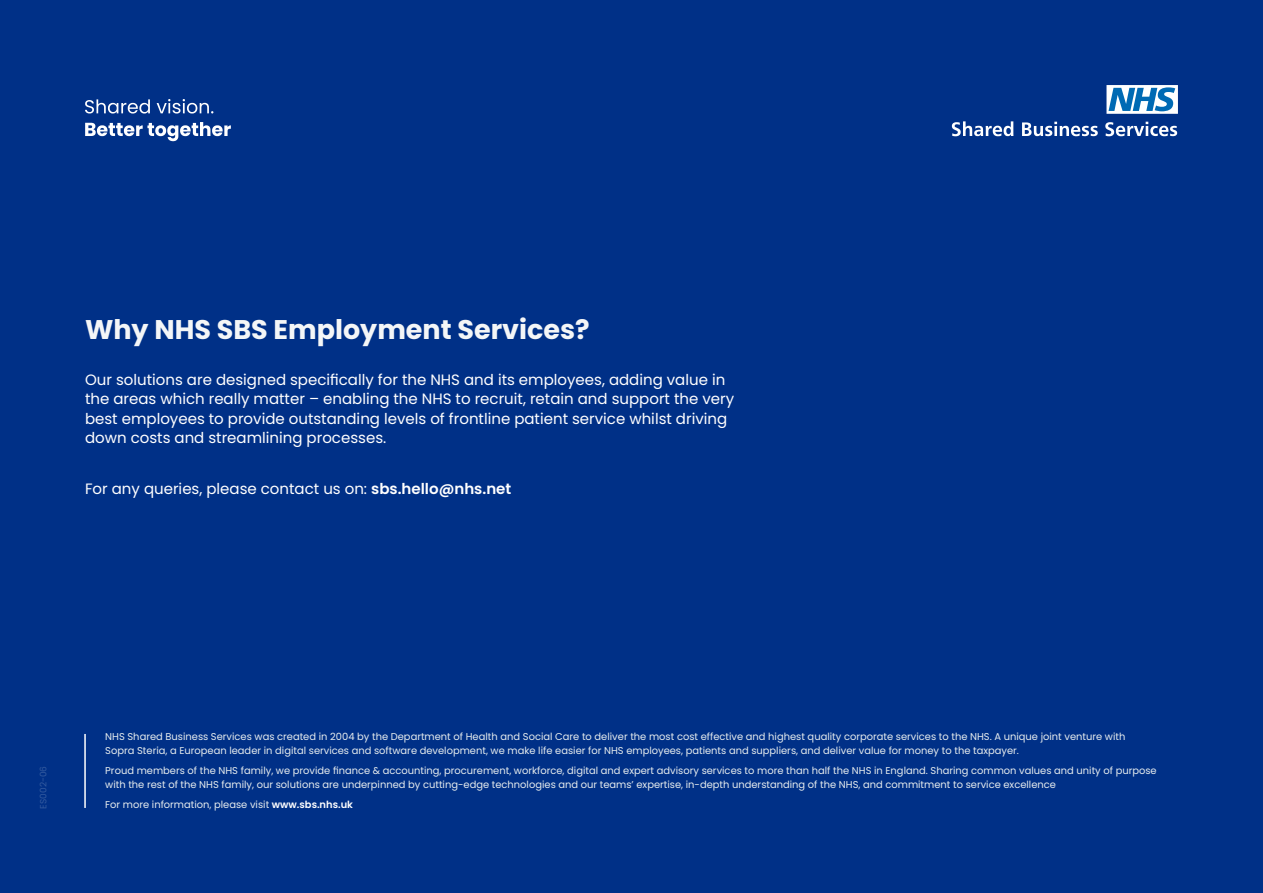
<style>
.page{position:relative;width:1263px;height:893px;background:#003087}
.page>*{position:absolute;margin:0;border:0;box-sizing:border-box;transform-origin:0 0}
.t1{font:700 27px "Poppins";color:#f4f6f7}
.t2{font:15px/19.5px "Poppins";color:#fff}
.t3{font:9.9px/14.2px "Poppins";color:#e8edee}
.t4{font:9px "Poppins";color:#335a9f}
.s1{font-weight:600}
.s2{font-weight:600;color:#fff}
</style>
<div class="page">
<hr style="left:84px;top:734px;width:2px;height:74px;background:#fff">
<svg style="left:1106px;top:85px;width:72px;height:29px;background:#87b8da"></svg>
<svg style="left:952px;top:121px;width:61px;height:15px"></svg>
<svg style="left:1022px;top:122px;width:76px;height:14px"></svg>
<svg style="left:1105px;top:122px;width:72px;height:14px"></svg>
<svg style="left:85px;top:99px;width:65px;height:15px"></svg>
<svg style="left:157px;top:99px;width:56px;height:15px"></svg>
<svg style="left:85px;top:122px;width:146px;height:19px"></svg>
<h1 class="t1" style="left:85px;top:314px;width:506px">Why NHS SBS Employment Services?</h1>
<p class="t2" style="left:85px;top:370px;width:651px">Our solutions are designed specifically for the NHS and its employees, adding value in the areas which really matter – enabling the NHS to recruit, retain and support the very best employees to provide outstanding levels of frontline patient service whilst driving down costs and streamlining processes.</p>
<h2 class="t2" style="left:85px;top:479px;width:428px">For any queries, please contact us on: <span class="s1">sbs.hello@nhs.net</span></h2>
<p class="t4" style="left:38px;top:809px;width:44px;rotate:-90deg">ES002-06</p>
<p class="t3" style="left:105px;top:730px;width:1022px">NHS Shared Business Services was created in 2004 by the Department of Health and Social Care to deliver the most cost effective and highest quality corporate services to the NHS. A unique joint venture with<br>Sopra Steria, a European leader in digital services and software development, we make life easier for NHS employees, patients and suppliers, and deliver value for money to the taxpayer.</p>
<p class="t3" style="left:105px;top:763px;width:1053px">Proud members of the NHS family, we provide finance &amp; accounting, procurement, workforce, digital and expert advisory services to more than half the NHS in England. Sharing common values and unity of purpose with the rest of the NHS family, our solutions are underpinned by cutting-edge technologies and our teams’ expertise, in-depth understanding of the NHS, and commitment to service excellence</p>
<p class="t3" style="left:105px;top:797px;width:249px">For more information, please visit <span class="s2">www.sbs.nhs.uk</span></p>
</div>
